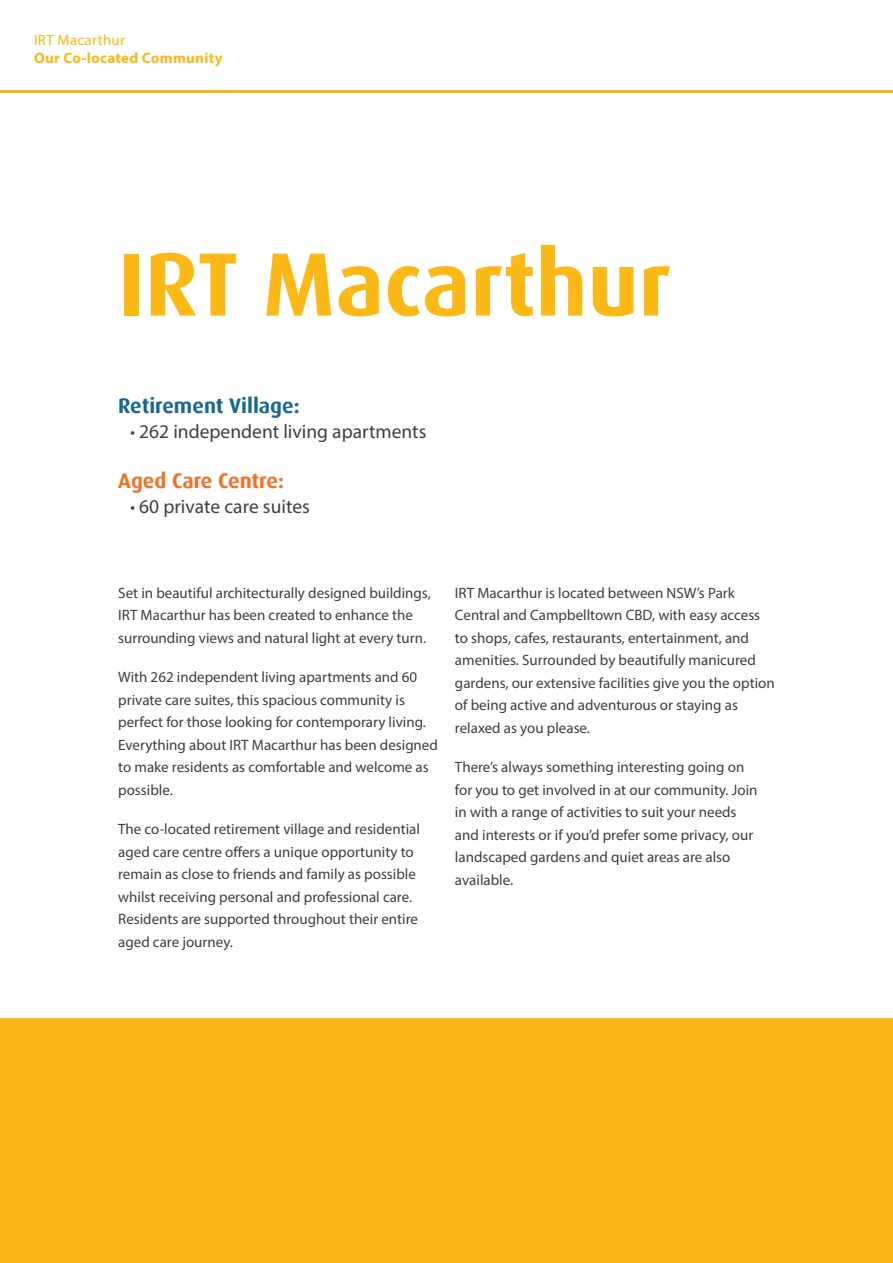
<style>
.page{position:relative;width:893px;height:1263px;background:#fff}
.page>*{position:absolute;margin:0;border:0;box-sizing:border-box;transform-origin:0 0}
.t1{font:700 90px "Dax";color:#fcb814}
.t2{font:700 21px "Dax";color:#186992}
.t3{font:700 21px "Dax";color:#f37124}
.t4{font:19.5px "Myriad Pro";color:#413f41}
.t5{font:15px/22.5px "Myriad Pro";color:#3e3e3f}
.t6{font:700 15px "Myriad Pro";letter-spacing:.02em;color:#fcb814}
.t7{font:15px "Myriad Pro";letter-spacing:.02em;color:#fcb814}
.s1{font-weight:700}
</style>
<div class="page">
<div style="left:0;top:1019px;width:893px;height:244px;background:#fcb814"></div>
<hr style="left:0;top:91px;width:893px;height:2px;background:#fcb814">
<p class="t7" style="left:34px;top:31px;width:93px">IRT Macarthur</p>
<p class="t6" style="left:34px;top:48px;width:190px">Our Co-located Community</p>
<h1 class="t1" style="left:118px;top:234px;width:554px">IRT Macarthur</h1>
<h2 class="t2" style="left:118px;top:394px;width:183px">Retirement Village:</h2>
<h3 class="t4" style="left:130px;top:420px;width:298px"><span class="s1">∙</span> 262 independent living apartments</h3>
<h2 class="t3" style="left:118px;top:469px;width:167px">Aged Care Centre:</h2>
<h3 class="t4" style="left:130px;top:494px;width:181px"><span class="s1">∙</span> 60 private care suites</h3>
<p class="t5" style="left:118px;top:581px;width:314px">Set in beautiful architecturally designed buildings,<br>IRT Macarthur has been created to enhance the surrounding views and natural light at every turn.</p>
<p class="t5" style="left:118px;top:666px;width:321px">With 262 independent living apartments and 60 private care suites, this spacious community is perfect for those looking for contemporary living.<br>Everything about IRT Macarthur has been designed to make residents as comfortable and welcome as possible.</p>
<p class="t5" style="left:118px;top:818px;width:303px">The co-located retirement village and residential aged care centre offers a unique opportunity to remain as close to friends and family as possible whilst receiving personal and professional care.<br>Residents are supported throughout their entire aged care journey.</p>
<p class="t5" style="left:455px;top:581px;width:321px">IRT Macarthur is located between NSW’s Park Central and Campbelltown CBD, with easy access to shops, cafes, restaurants, entertainment, and amenities. Surrounded by beautifully manicured gardens, our extensive facilities give you the option of being active and adventurous or staying as relaxed as you please.</p>
<p class="t5" style="left:455px;top:756px;width:304px">There’s always something interesting going on for you to get involved in at our community. Join in with a range of activities to suit your needs and interests or if you’d prefer some privacy, our landscaped gardens and quiet areas are also available.</p>
</div>
